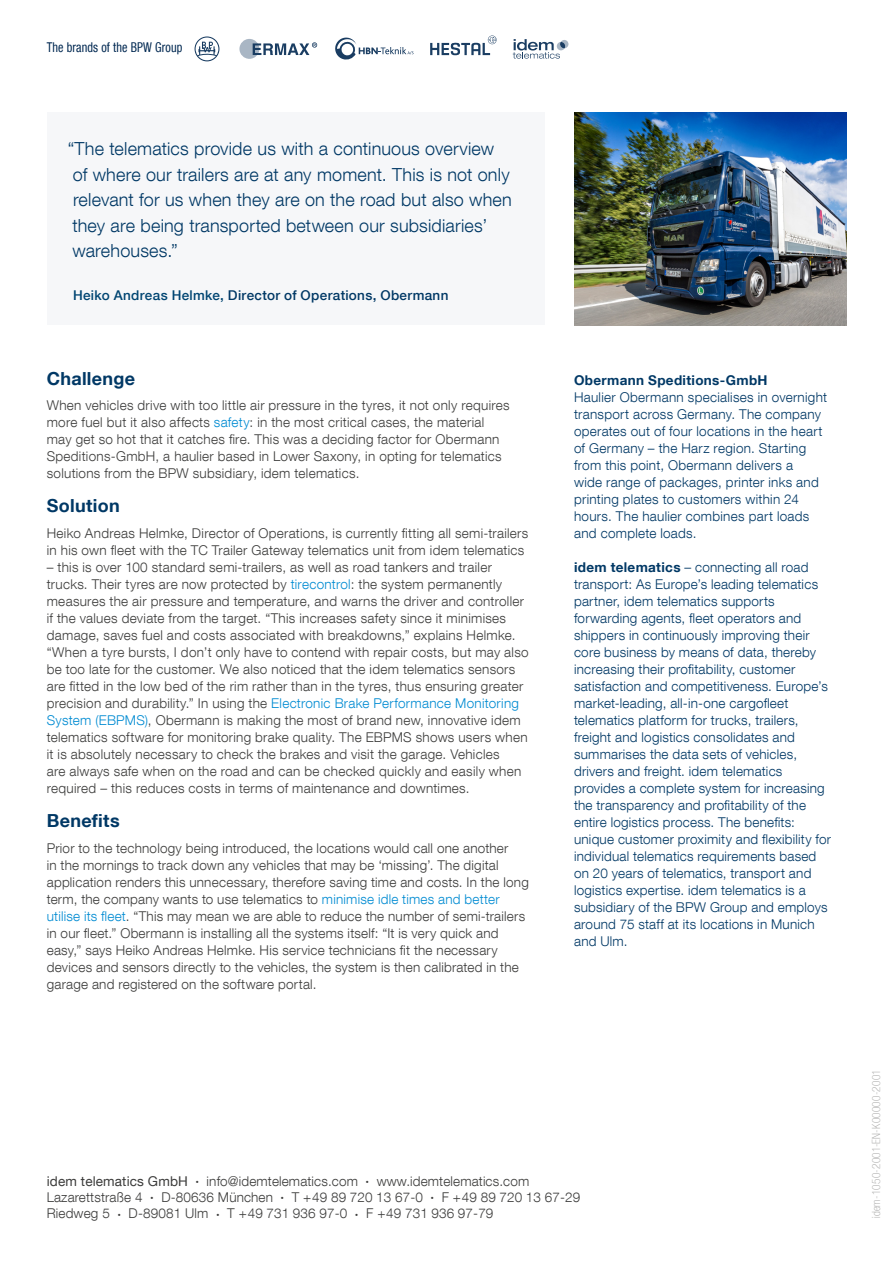
<style>
.page{position:relative;width:893px;height:1263px;background:#fff}
.page>*{position:absolute;margin:0;border:0;box-sizing:border-box;transform-origin:0 0}
.t1{font:300 18px/25.5px "Helvetica Neue LT Com";letter-spacing:.01em;color:#003865}
.t2{font:700 18px "Helvetica Neue LT Com";letter-spacing:.015em;color:#003865}
.t3{font:300 13.5px/17px "Helvetica Neue LT Com";letter-spacing:.02em;color:#3c3c3b}
.t4{font:300 13.5px/17px "Helvetica Neue LT Com";letter-spacing:.015em;color:#003865}
.t5{font:500 13.5px "Helvetica Neue LT Com";letter-spacing:.025em;color:#003865}
.t6{font:700 13.5px "Helvetica Neue LT Com";letter-spacing:.025em;color:#003865}
.t7{font:condensed 13.5px "Helvetica Neue LT Com";letter-spacing:.01em;color:#002851;scale:.9 1}
.t8{font:13.5px "Helvetica Neue LT Com";letter-spacing:.01em;color:#3c3c3b}
.t9{font:100 condensed 11.25px "Helvetica Neue LT Com";letter-spacing:.02em;color:#9d9d9c}
.s1{color:#004572}
.s2{color:#008bd2}
.s3{font-weight:700}
.s4{font-weight:100;font-stretch:condensed;font-size:6px}
</style>
<div class="page">
<div style="left:47px;top:113px;width:497px;height:212px;background:#f6f7f9"></div>
<img style="left:574px;top:113px;width:272px;height:212px">
<div style="left:239px;top:39px;width:20px;height:20px;background:linear-gradient(to bottom,#a9b6c4,#adb9c6);border-radius:50%"></div>
<svg style="left:430px;top:36px;width:67px;height:19px"></svg>
<svg style="left:335px;top:37px;width:78px;height:23px"></svg>
<svg style="left:253px;top:42px;width:64px;height:13px"></svg>
<svg style="left:195px;top:36px;width:24px;height:25px"></svg>
<svg style="left:513px;top:39px;width:55px;height:20px"></svg>
<p class="t7" style="left:47px;top:39px;width:152px">The brands of the BPW Group</p>
<h1 class="t1" style="left:68px;top:136px;width:445px">“The telematics provide us with a continuous overview of where our trailers are at any moment. This is not only relevant for us when they are on the road but also when they are being transported between our subsidiaries’ warehouses.”</h1>
<p class="t5" style="left:73px;top:287px;width:377px"><span class="s1">Heiko Andreas Helmke,</span> Director of Operations, Obermann</p>
<h1 class="t2" style="left:47px;top:367px;width:90px">Challenge</h1>
<p class="t3" style="left:47px;top:397px;width:464px">When vehicles drive with too little air pressure in the tyres, it not only requires more fuel but it also affects <span class="s2">safety</span>: in the most critical cases, the material may get so hot that it catches fire. This was a deciding factor for Obermann Speditions-GmbH, a haulier based in Lower Saxony, in opting for telematics solutions from the BPW subsidiary, idem telematics.</p>
<h1 class="t2" style="left:47px;top:495px;width:74px">Solution</h1>
<p class="t3" style="left:47px;top:524px;width:483px">Heiko Andreas Helmke, Director of Operations, is currently fitting all semi-trailers in his own fleet with the TC Trailer Gateway telematics unit from idem telematics</p>
<p class="t3" style="left:47px;top:558px;width:483px">– this is over 100 standard semi-trailers, as well as road tankers and trailer trucks. Their tyres are now protected by <span class="s2">tirecontrol</span>: the system permanently measures the air pressure and temperature, and warns the driver and controller if the values deviate from the target. “This increases safety since it minimises damage, saves fuel and costs associated with breakdowns,” explains Helmke. “When a tyre bursts, I don’t only have to contend with repair costs, but may also be too late for the customer. We also noticed that the idem telematics sensors are fitted in the low bed of the rim rather than in the tyres, thus ensuring greater precision and durability.” In using the <span class="s2">Electronic Brake Performance Monitoring System (EBPMS)</span>, Obermann is making the most of brand new, innovative idem telematics software for monitoring brake quality. The EBPMS shows users when it is absolutely necessary to check the brakes and visit the garage. Vehicles<br>are always safe when on the road and can be checked quickly and easily when required – this reduces costs in terms of maintenance and downtimes.</p>
<h1 class="t2" style="left:47px;top:809px;width:74px">Benefits</h1>
<p class="t3" style="left:47px;top:839px;width:484px">Prior to the technology being introduced, the locations would call one another<br>in the mornings to track down any vehicles that may be ‘missing’. The digital application renders this unnecessary, therefore saving time and costs. In the long term, the company wants to use telematics to <span class="s2">minimise idle times and better utilise its fleet</span>. “This may mean we are able to reduce the number of semi-trailers in our fleet.” Obermann is installing all the systems itself: “It is very quick and easy,” says Heiko Andreas Helmke. His service technicians fit the necessary devices and sensors directly to the vehicles, the system is then calibrated in the garage and registered on the software portal.</p>
<p class="t6" style="left:574px;top:371px;width:195px">Obermann Speditions-GmbH</p>
<p class="t4" style="left:574px;top:388px;width:255px">Haulier Obermann specialises in overnight transport across Germany. The company operates out of four locations in the heart of Germany – the Harz region. Starting from this point, Obermann delivers a<br>wide range of packages, printer inks and printing plates to customers within 24 hours. The haulier combines part loads and complete loads.</p>
<p class="t4" style="left:574px;top:558px;width:259px"><span class="s3">idem telematics</span> – connecting all road transport: As Europe’s leading telematics partner, idem telematics supports forwarding agents, fleet operators and shippers in continuously improving their core business by means of data, thereby increasing their profitability, customer satisfaction and competitiveness. Europe’s market-leading, all-in-one cargofleet telematics platform for trucks, trailers, freight and logistics consolidates and summarises the data sets of vehicles, drivers and freight. idem telematics provides a complete system for increasing the transparency and profitability of the entire logistics process. The benefits: unique customer proximity and flexibility for individual telematics requirements based on 20 years of telematics, transport and logistics expertise. idem telematics is a subsidiary of the BPW Group and employs around 75 staff at its locations in Munich and Ulm.</p>
<p class="t8" style="left:47px;top:1173px;width:143px">idem telematics GmbH</p>
<p class="t3" style="left:196px;top:1172px;width:164px"><span class="s4">•</span> info@idemtelematics.com</p>
<p class="t3" style="left:366px;top:1172px;width:165px"><span class="s4">•</span> www.idemtelematics.com</p>
<p class="t3" style="left:47px;top:1188px;width:97px">Lazarettstraße 4</p>
<p class="t3" style="left:150px;top:1188px;width:124px"><span class="s4">•</span> D-80636 München</p>
<p class="t3" style="left:281px;top:1188px;width:144px"><span class="s4">•</span> T +49 89 720 13 67-0</p>
<p class="t3" style="left:431px;top:1188px;width:151px"><span class="s4">•</span> F +49 89 720 13 67-29</p>
<p class="t3" style="left:47px;top:1205px;width:65px">Riedweg 5</p>
<p class="t3" style="left:118px;top:1205px;width:92px"><span class="s4">•</span> D-89081 Ulm</p>
<p class="t3" style="left:216px;top:1205px;width:132px"><span class="s4">•</span> T +49 731 936 97-0</p>
<p class="t3" style="left:355px;top:1205px;width:140px"><span class="s4">•</span> F +49 731 936 97-79</p>
<p class="t9" style="left:870px;top:1218px;width:151px;rotate:-90deg">idem-1050-2001-EN-K00000-2001</p>
</div>
